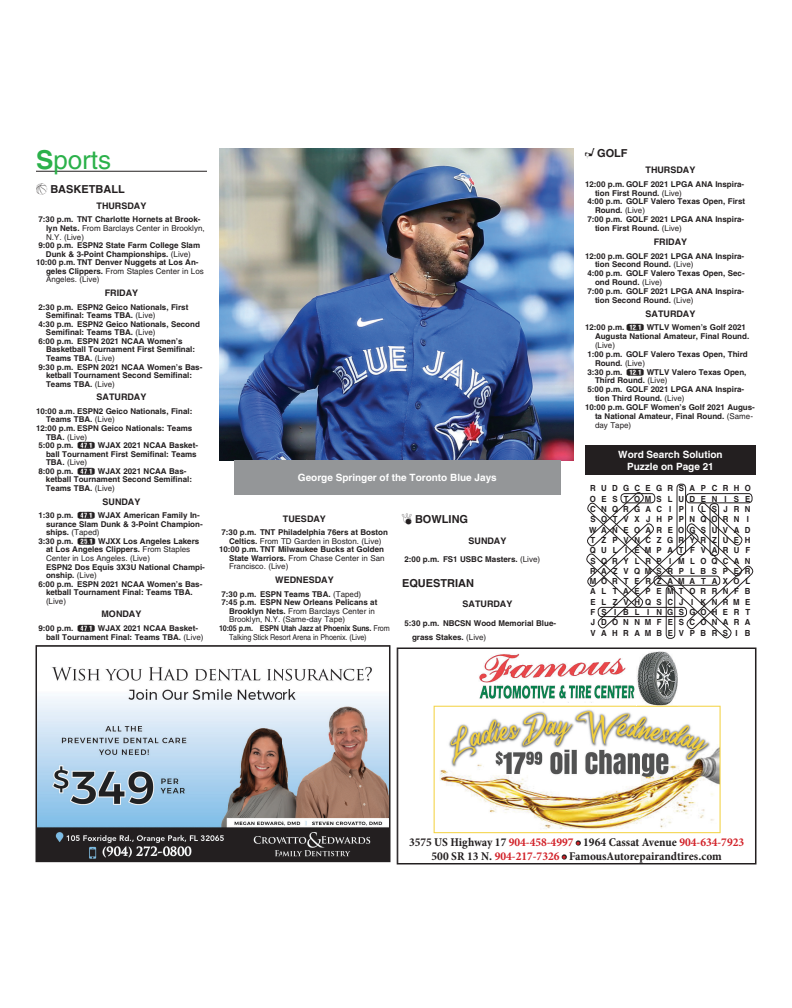
<style>
.page{position:relative;width:792px;height:1008px;background:#fff}
.page>*{position:absolute;margin:0;border:0;box-sizing:border-box;transform-origin:0 0}
.t1{font:26px "Helvetica";color:#2bb14a}
.t2{font:700 condensed 12px/14px "Minion Pro";color:#231f20;text-align:center}
.t3{font:700 12px "Helvetica";color:#231f20}
.t4{font:700 11px "Helvetica";color:#231f20}
.t5{font:700 10px/12px "Helvetica";color:#fff;text-align:center}
.t6{font:700 9px "Helvetica";color:#231f20}
.t7{font:700 8.4px/10.3px "Helvetica";letter-spacing:.715em;color:#231f20;scale:.93 1}
.t8{font:700 8px/8.6px "Helvetica";color:#231f20}
.t9{font:8px "Helvetica";color:#231f20}
.t10{font:700 8px "Helvetica";letter-spacing:-.02em;color:#231f20;scale:.9 1}
.t11{font:8px "Helvetica";letter-spacing:-.02em;color:#231f20;scale:.9 1}
.s1{font-weight:700}
.s2{font-weight:400}
.s3{font-family:"TMS Black CB";font-weight:400}
.s4{color:#d2232a}
</style>
<div class="page">
<hr style="left:36px;top:171px;width:171px;height:1px;background:#231f20">
<img style="left:219px;top:149px;width:354px;height:312px">
<div style="left:234px;top:460px;width:327px;height:35px;background:#949698"></div>
<svg style="left:586px;top:483px;width:168px;height:156px"></svg>
<div style="left:585px;top:445px;width:171px;height:30px;background:#231f20"></div>
<img style="left:38px;top:666px;width:350px;height:194px">
<div style="left:36px;top:645px;width:354px;height:217px;border:1px solid #231f20"></div>
<svg style="left:433px;top:684px;width:288px;height:150px"></svg>
<img style="left:479px;top:685px;width:157px;height:18px">
<img style="left:479px;top:653px;width:147px;height:30px">
<img style="left:434px;top:706px;width:287px;height:127px">
<img style="left:637px;top:651px;width:41px;height:56px">
<div style="left:397px;top:648px;width:359px;height:216px;border:1px solid #231f20"></div>
<h1 class="t1" style="left:36px;top:145px;width:77px"><span class="s1">S</span>ports</h1>
<h3 class="t4" style="left:50px;top:183px;width:76px">BASKETBALL</h3>
<p class="t6" style="left:97px;top:200px;width:51px">THURSDAY</p>
<p class="t8" style="left:46px;top:215px;width:160px;text-indent:-8px">7:30 p.m. TNT Charlotte Hornets at Brook&shy;lyn Nets. <span class="s2">From Barclays Center in Brooklyn,<br>N.Y. (Live)</span></p>
<p class="t8" style="left:38px;top:241px;width:163px">9:00 p.m. ESPN2 State Farm College Slam</p>
<p class="t8" style="left:46px;top:250px;width:146px">Dunk &amp; 3-Point Championships. <span class="s2">(Live)</span></p>
<p class="t8" style="left:36px;top:258px;width:164px">10:00 p.m. TNT Denver Nuggets at Los An-</p>
<p class="t9" style="left:46px;top:266px;width:159px"><span class="s1">geles Clippers.</span> From Staples Center in Los</p>
<p class="t9" style="left:46px;top:275px;width:55px">Angeles. (Live)</p>
<p class="t6" style="left:105px;top:287px;width:35px">FRIDAY</p>
<p class="t8" style="left:38px;top:302px;width:151px">2:30 p.m. ESPN2 Geico Nationals, First</p>
<p class="t8" style="left:46px;top:311px;width:111px">Semifinal: Teams TBA. <span class="s2">(Live)</span></p>
<p class="t8" style="left:38px;top:320px;width:163px">4:30 p.m. ESPN2 Geico Nationals, Second</p>
<p class="t8" style="left:46px;top:328px;width:111px">Semifinal: Teams TBA. <span class="s2">(Live)</span></p>
<p class="t8" style="left:38px;top:337px;width:146px">6:00 p.m. ESPN 2021 NCAA Women’s</p>
<p class="t8" style="left:46px;top:345px;width:151px">Basketball Tournament First Semifinal:</p>
<p class="t8" style="left:46px;top:354px;width:70px">Teams TBA. <span class="s2">(Live)</span></p>
<p class="t8" style="left:38px;top:362px;width:165px">9:30 p.m. ESPN 2021 NCAA Women’s Bas-</p>
<p class="t8" style="left:46px;top:371px;width:148px">ketball Tournament Second Semifinal:</p>
<p class="t8" style="left:46px;top:379px;width:70px">Teams TBA. <span class="s2">(Live)</span></p>
<p class="t6" style="left:97px;top:392px;width:51px">SATURDAY</p>
<p class="t8" style="left:36px;top:407px;width:158px">10:00 a.m. ESPN2 Geico Nationals, Final:</p>
<p class="t8" style="left:46px;top:415px;width:70px">Teams TBA. <span class="s2">(Live)</span></p>
<p class="t8" style="left:36px;top:424px;width:158px">12:00 p.m. ESPN Geico Nationals: Teams</p>
<p class="t9" style="left:46px;top:432px;width:43px"><span class="s1">TBA.</span> (Live)</p>
<p class="t8" style="left:38px;top:441px;width:161px">5:00 p.m. <span class="s3">(47.1)</span> WJAX 2021 NCAA Basket-</p>
<p class="t8" style="left:46px;top:450px;width:152px">ball Tournament First Semifinal: Teams</p>
<p class="t9" style="left:46px;top:458px;width:43px"><span class="s1">TBA.</span> (Live)</p>
<p class="t8" style="left:38px;top:467px;width:150px">8:00 p.m. <span class="s3">(47.1)</span> WJAX 2021 NCAA Bas-</p>
<p class="t8" style="left:46px;top:475px;width:148px">ketball Tournament Second Semifinal:</p>
<p class="t8" style="left:46px;top:484px;width:70px">Teams TBA. <span class="s2">(Live)</span></p>
<p class="t6" style="left:103px;top:496px;width:39px">SUNDAY</p>
<p class="t8" style="left:38px;top:511px;width:163px">1:30 p.m. <span class="s3">(47.1)</span> WJAX American Family In-</p>
<p class="t8" style="left:46px;top:520px;width:158px">surance Slam Dunk &amp; 3-Point Champion-</p>
<p class="t9" style="left:46px;top:528px;width:55px"><span class="s1">ships.</span> (Taped)</p>
<p class="t8" style="left:38px;top:537px;width:162px">3:30 p.m. <span class="s3">(25.1)</span> WJXX Los Angeles Lakers</p>
<p class="t8" style="left:46px;top:545px;width:146px">at Los Angeles Clippers. <span class="s2">From Staples</span></p>
<p class="t9" style="left:46px;top:554px;width:106px">Center in Los Angeles. (Live)</p>
<p class="t8" style="left:46px;top:562px;width:160px">ESPN2 Dos Equis 3X3U National Champi-</p>
<p class="t8" style="left:46px;top:571px;width:52px">onship. <span class="s2">(Live)</span></p>
<p class="t8" style="left:38px;top:580px;width:165px">6:00 p.m. ESPN 2021 NCAA Women’s Bas-</p>
<p class="t8" style="left:46px;top:588px;width:148px">ketball Tournament Final: Teams TBA.</p>
<p class="t9" style="left:46px;top:596px;width:21px">(Live)</p>
<p class="t6" style="left:102px;top:609px;width:41px">MONDAY</p>
<p class="t8" style="left:46px;top:624px;width:159px;text-indent:-8px">9:00 p.m. <span class="s3">(47.1)</span> WJAX 2021 NCAA Basket&shy;ball Tournament Final: Teams TBA. <span class="s2">(Live)</span></p>
<p class="t5" style="left:298px;top:472px;width:200px">George Springer of the Toronto Blue Jays</p>
<p class="t6" style="left:283px;top:513px;width:45px">TUESDAY</p>
<p class="t8" style="left:221px;top:528px;width:168px">7:30 p.m. TNT Philadelphia 76ers at Boston</p>
<p class="t9" style="left:229px;top:536px;width:154px"><span class="s1">Celtics.</span> From TD Garden in Boston. (Live)</p>
<p class="t8" style="left:219px;top:545px;width:167px">10:00 p.m. TNT Milwaukee Bucks at Golden</p>
<p class="t9" style="left:229px;top:553px;width:157px"><span class="s1">State Warriors.</span> From Chase Center in San</p>
<p class="t9" style="left:229px;top:562px;width:61px">Francisco. (Live)</p>
<p class="t6" style="left:275px;top:574px;width:60px">WEDNESDAY</p>
<p class="t8" style="left:221px;top:589px;width:141px">7:30 p.m. ESPN Teams TBA. <span class="s2">(Taped)</span></p>
<p class="t8" style="left:221px;top:598px;width:157px">7:45 p.m. ESPN New Orleans Pelicans at</p>
<p class="t9" style="left:229px;top:606px;width:148px"><span class="s1">Brooklyn Nets.</span> From Barclays Center in</p>
<p class="t9" style="left:229px;top:615px;width:118px">Brooklyn, N.Y. (Same-day Tape)</p>
<p class="t10" style="left:219px;top:623px;width:191px">10:05 p.m. ESPN Utah Jazz at Phoenix Suns. <span class="s2">From</span></p>
<p class="t11" style="left:229px;top:632px;width:155px">Talking Stick Resort Arena in Phoenix. (Live)</p>
<h3 class="t4" style="left:415px;top:513px;width:55px">BOWLING</h3>
<p class="t6" style="left:469px;top:535px;width:39px">SUNDAY</p>
<p class="t8" style="left:404px;top:555px;width:137px">2:00 p.m. FS1 USBC Masters. <span class="s2">(Live)</span></p>
<h3 class="t4" style="left:402px;top:576px;width:74px">EQUESTRIAN</h3>
<p class="t6" style="left:463px;top:599px;width:51px">SATURDAY</p>
<p class="t8" style="left:412px;top:616px;width:146px;line-height:13.6px;text-indent:-8px">5:30 p.m. NBCSN Wood Memorial Blue&shy;grass Stakes. <span class="s2">(Live)</span></p>
<h3 class="t4" style="left:597px;top:147px;width:32px">GOLF</h3>
<p class="t6" style="left:646px;top:164px;width:51px">THURSDAY</p>
<p class="t8" style="left:585px;top:180px;width:161px">12:00 p.m. GOLF 2021 LPGA ANA Inspira-</p>
<p class="t8" style="left:595px;top:188px;width:88px">tion First Round. <span class="s2">(Live)</span></p>
<p class="t8" style="left:587px;top:197px;width:159px">4:00 p.m. GOLF Valero Texas Open, First</p>
<p class="t8" style="left:595px;top:206px;width:51px">Round. <span class="s2">(Live)</span></p>
<p class="t8" style="left:587px;top:215px;width:158px">7:00 p.m. GOLF 2021 LPGA ANA Inspira-</p>
<p class="t8" style="left:595px;top:224px;width:88px">tion First Round. <span class="s2">(Live)</span></p>
<p class="t6" style="left:654px;top:236px;width:35px">FRIDAY</p>
<p class="t8" style="left:585px;top:251px;width:161px">12:00 p.m. GOLF 2021 LPGA ANA Inspira-</p>
<p class="t8" style="left:595px;top:260px;width:100px">tion Second Round. <span class="s2">(Live)</span></p>
<p class="t8" style="left:587px;top:269px;width:159px">4:00 p.m. GOLF Valero Texas Open, Sec-</p>
<p class="t8" style="left:595px;top:278px;width:69px">ond Round. <span class="s2">(Live)</span></p>
<p class="t8" style="left:587px;top:287px;width:158px">7:00 p.m. GOLF 2021 LPGA ANA Inspira-</p>
<p class="t8" style="left:595px;top:296px;width:100px">tion Second Round. <span class="s2">(Live)</span></p>
<p class="t6" style="left:646px;top:308px;width:51px">SATURDAY</p>
<p class="t8" style="left:595px;top:323px;width:156px;text-indent:-10px">12:00 p.m. <span class="s3">(12.1)</span> WTLV Women’s Golf 2021<br>Augusta National Amateur, Final Round.</p>
<p class="t9" style="left:595px;top:341px;width:21px">(Live)</p>
<p class="t8" style="left:587px;top:350px;width:162px">1:00 p.m. GOLF Valero Texas Open, Third</p>
<p class="t8" style="left:595px;top:359px;width:51px">Round. <span class="s2">(Live)</span></p>
<p class="t8" style="left:587px;top:367px;width:161px">3:30 p.m. <span class="s3">(12.1)</span> WTLV Valero Texas Open,</p>
<p class="t8" style="left:595px;top:376px;width:74px">Third Round. <span class="s2">(Live)</span></p>
<p class="t8" style="left:587px;top:385px;width:158px">5:00 p.m. GOLF 2021 LPGA ANA Inspira-</p>
<p class="t8" style="left:595px;top:394px;width:91px">tion Third Round. <span class="s2">(Live)</span></p>
<p class="t8" style="left:585px;top:403px;width:171px">10:00 p.m. GOLF Women’s Golf 2021 Augus-</p>
<p class="t8" style="left:595px;top:412px;width:160px">ta National Amateur, Final Round. <span class="s2">(Same-</span></p>
<p class="t9" style="left:595px;top:420px;width:38px">day Tape)</p>
<p class="t5" style="left:618px;top:448px;width:106px">Word Search Solution<br>Puzzle on Page 21</p>
<p class="t7" style="left:589px;top:483px;width:9px">R<br>O<br>C<br>S<br>W<br>T<br>Q<br>S<br>R<br>M<br>A<br>E<br>F<br>J<br>V</p>
<p class="t7" style="left:601px;top:483px;width:163px">UDGCEGRSAPCRHO<br>ESTOMSLUDEN I SE<br>NQRGAC I P I LSJRN<br>OTVXJHPPNQORN I<br>ANEOAREOGSUVAD<br>ZPVNCZGRYRZUEH<br>UL I EMPATFVARUF<br>QRYLRP I MLOQCAN<br>AZVQMSRPLBSPER<br>ORTERZAMATAXOL<br>LTAEPEMTORRNFB<br>LZVHQSCJ I KNRME<br>S I BL I NGSGOHERT<br>DONNMFESCONARA<br>AHRAMBEVPBRS I B</p>
<h2 class="t2" style="left:409px;top:835px;width:337px">3575 US Highway 17 <span class="s4">904-458-4997</span> • 1964 Cassat Avenue <span class="s4">904-634-7923<br></span>500 SR 13 N. <span class="s4">904-217-7326</span> • FamousAutorepairandtires.com</h2>
<h2 class="t3" style="left:696px;top:848px;width:52px">2 x 3” ad</h2>
</div>
